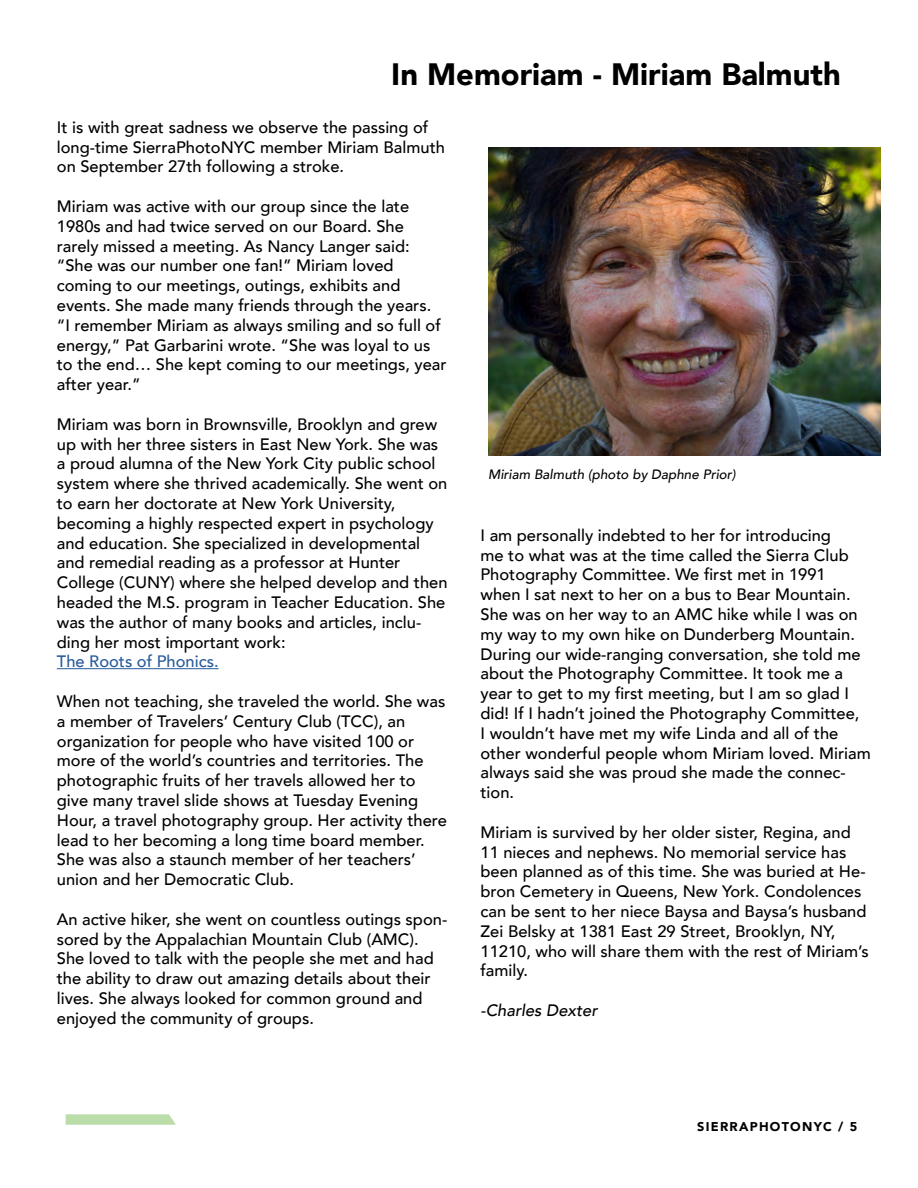
<style>
.page{position:relative;width:918px;height:1188px;background:#fff}
.page>*{position:absolute;margin:0;border:0;box-sizing:border-box;transform-origin:0 0}
.Titles{font:900 30.9px "Avenir";color:#000}
.Paragraph_Style_1{font:500 16.5px/19.8px "Avenir";color:#000}
.Paragraph_Style_1-2{font:500 16.5px "Avenir";color:#275b9b}
.Paragraph_Style_1-3{font:italic 500 16.5px "Avenir";color:#000}
.t1{font:italic 500 13.5px "Avenir";color:#000}
.t2{font:900 12.75px "Avenir";letter-spacing:.1em;color:#000}
</style>
<div class="page">
<svg style="left:66px;top:1114px;width:110px;height:11px"></svg>
<hr style="left:57px;top:668px;width:162px;height:1px;background:#275b9b">
<img style="left:488px;top:147px;width:392px;height:309px">
<p class="Titles" style="left:391px;top:48px;width:451px">In Memoriam - Miriam Balmuth</p>
<p class="Paragraph_Style_1" style="left:57px;top:116px;width:390px">It is with great sadness we observe the passing of long-time SierraPhotoNYC member Miriam Balmuth on September 27th following a stroke.</p>
<p class="Paragraph_Style_1" style="left:57px;top:196px;width:354px">Miriam was active with our group since the late<br>1980s and had twice served on our Board. She</p>
<p class="Paragraph_Style_1" style="left:57px;top:235px;width:354px">rarely missed a meeting. As Nancy Langer said:</p>
<p class="Paragraph_Style_1" style="left:57px;top:255px;width:338px">“She was our number one fan!” Miriam loved</p>
<p class="Paragraph_Style_1" style="left:57px;top:275px;width:391px">coming to our meetings, outings, exhibits and events. She made many friends through the years. “I remember Miriam as always smiling and so full of energy,” Pat Garbarini wrote. “She was loyal to us to the end… She kept coming to our meetings, year after year.”</p>
<p class="Paragraph_Style_1" style="left:57px;top:413px;width:392px">Miriam was born in Brownsville, Brooklyn and grew up with her three sisters in East New York. She was a proud alumna of the New York City public school system where she thrived academically. She went on to earn her doctorate at New York University,</p>
<p class="Paragraph_Style_1" style="left:57px;top:512px;width:378px">becoming a highly respected expert in psychology and education. She specialized in developmental and remedial reading as a professor at Hunter</p>
<p class="Paragraph_Style_1" style="left:57px;top:572px;width:392px">College (CUNY) where she helped develop and then headed the M.S. program in Teacher Education. She was the author of many books and articles, inclu&shy;ding her most important work:</p>
<p class="Paragraph_Style_1-2" style="left:57px;top:647px;width:163px">The Roots of Phonics.</p>
<p class="Paragraph_Style_1" style="left:57px;top:691px;width:390px">When not teaching, she traveled the world. She was a member of Travelers’ Century Club (TCC), an</p>
<p class="Paragraph_Style_1" style="left:57px;top:730px;width:392px">organization for people who have visited 100 or more of the world’s countries and territories. The photographic fruits of her travels allowed her to give many travel slide shows at Tuesday Evening Hour, a travel photography group. Her activity there lead to her becoming a long time board member.<br>She was also a staunch member of her teachers’ union and her Democratic Club.</p>
<p class="Paragraph_Style_1" style="left:57px;top:908px;width:392px">An active hiker, she went on countless outings spon&shy;sored by the Appalachian Mountain Club (AMC).<br>She loved to talk with the people she met and had the ability to draw out amazing details about their lives. She always looked for common ground and enjoyed the community of groups.</p>
<p class="t1" style="left:488px;top:467px;width:249px">Miriam Balmuth (photo by Daphne Prior)</p>
<p class="Paragraph_Style_1" style="left:480px;top:524px;width:392px">I am personally indebted to her for introducing<br>me to what was at the time called the Sierra Club Photography Committee. We first met in 1991<br>when I sat next to her on a bus to Bear Mountain.<br>She was on her way to an AMC hike while I was on my way to my own hike on Dunderberg Mountain.<br>During our wide-ranging conversation, she told me about the Photography Committee. It took me a year to get to my first meeting, but I am so glad I did! If I hadn’t joined the Photography Committee,<br>I wouldn’t have met my wife Linda and all of the other wonderful people whom Miriam loved. Miriam always said she was proud she made the connec&shy;tion.</p>
<p class="Paragraph_Style_1" style="left:480px;top:821px;width:390px">Miriam is survived by her older sister, Regina, and 11 nieces and nephews. No memorial service has been planned as of this time. She was buried at He&shy;bron Cemetery in Queens, New York. Condolences can be sent to her niece Baysa and Baysa’s husband Zei Belsky at 1381 East 29 Street, Brooklyn, NY, 11210, who will share them with the rest of Miriam’s family.</p>
<p class="Paragraph_Style_1-3" style="left:480px;top:1000px;width:119px">-Charles Dexter</p>
<p class="t2" style="left:697px;top:1116px;width:24px">Sierr</p>
<p class="t2" style="left:739px;top:1116px;width:120px">aPhoto NYC / 5</p>
</div>
